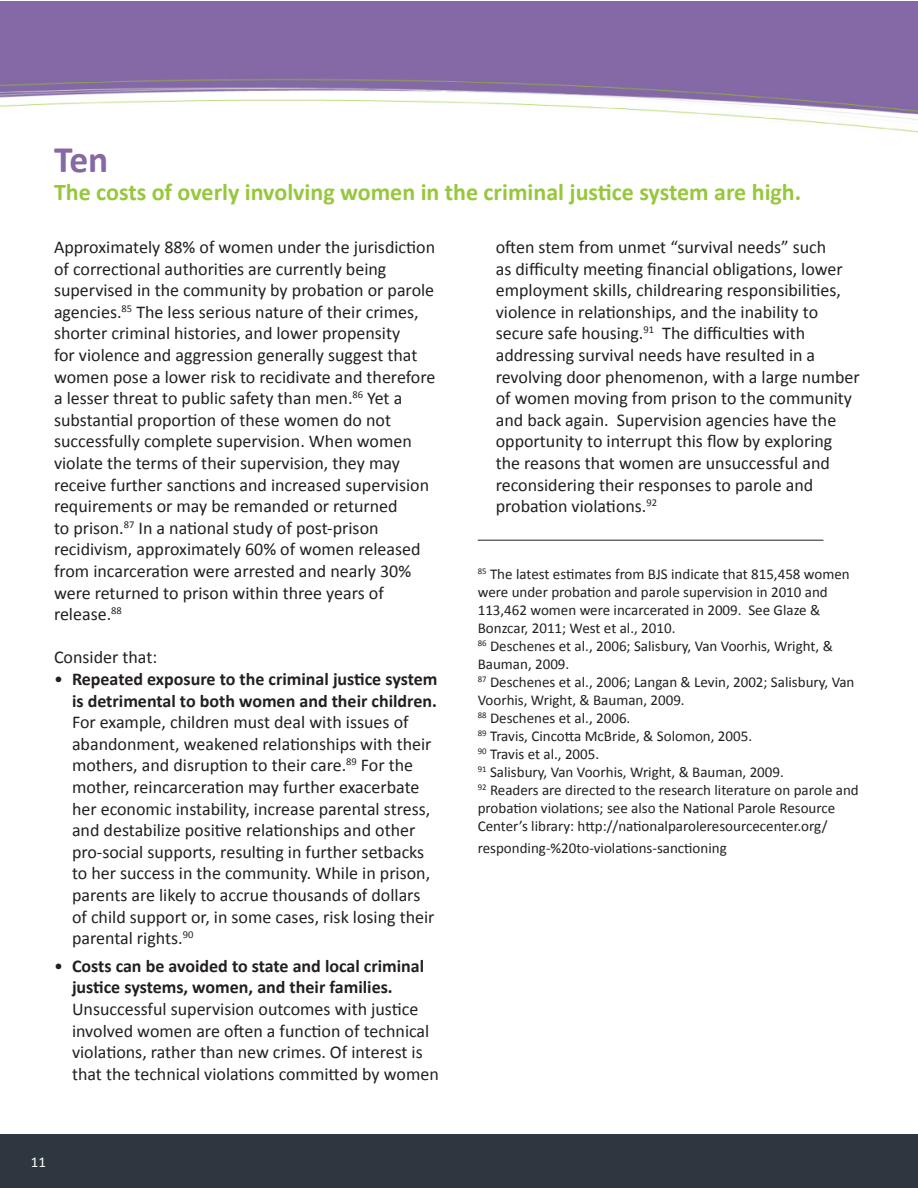
<style>
.page{position:relative;width:918px;height:1188px;background:#fff}
.page>*{position:absolute;margin:0;border:0;box-sizing:border-box;transform-origin:0 0}
.t1{font:700 37.5px "Calibri";color:#8569a6}
.t2{font:700 24px "Calibri";color:#97c73d}
.Bullets{font:18px/21.6px "Calibri";color:#231f20}
.Body{font:18px/21.6px "Calibri";color:#231f20}
.Body-2{font:15px/18px "Calibri";color:#231f20}
.Page_Numbers{font:15px "Calibri";color:#fff}
.s1{font-weight:700}
</style>
<div class="page">
<img style="left:0;top:1px;width:918px;height:132px">
<div style="left:0;top:1134px;width:918px;height:54px;background:#2e3640"></div>
<hr style="left:478px;top:540px;width:346px;height:1px;background:#231f20">
<p class="t1" style="left:54px;top:135px;width:56px">Ten</p>
<p class="t2" style="left:54px;top:177px;width:749px">The costs of overly involving women in the criminal justice system are high.</p>
<p class="Body" style="left:54px;top:236px;width:383px">Approximately 88% of women under the jurisdiction of correctional authorities are currently being supervised in the community by probation or parole agencies.<sup>85</sup> The less serious nature of their crimes, shorter criminal histories, and lower propensity<br>for violence and aggression generally suggest that women pose a lower risk to recidivate and therefore a lesser threat to public safety than men.<sup>86</sup> Yet a substantial proportion of these women do not successfully complete supervision. When women violate the terms of their supervision, they may receive further sanctions and increased supervision requirements or may be remanded or returned<br>to prison.<sup>87</sup> In a national study of post-prison recidivism, approximately 60% of women released from incarceration were arrested and nearly 30% were returned to prison within three years of release.<sup>88</sup></p>
<p class="Body" style="left:54px;top:647px;width:105px">Consider that:</p>
<p class="Bullets" style="left:72px;top:668px;width:367px;text-indent:-18px">• <span class="s1">Repeated exposure to the criminal justice system is detrimental to both women and their children.<br></span>For example, children must deal with issues of abandonment, weakened relationships with their mothers, and disruption to their care.<sup>89</sup> For the mother, reincarceration may further exacerbate her economic instability, increase parental stress, and destabilize positive relationships and other pro-social supports, resulting in further setbacks to her success in the community. While in prison, parents are likely to accrue thousands of dollars of child support or, in some cases, risk losing their parental rights.<sup>90</sup></p>
<p class="Bullets" style="left:72px;top:955px;width:368px;text-indent:-18px">• <span class="s1">Costs can be avoided to state and local criminal justice systems, women, and their families.<br></span>Unsuccessful supervision outcomes with justice involved women are often a function of technical violations, rather than new crimes. Of interest is that the technical violations committed by women</p>
<p class="Bullets" style="left:496px;top:236px;width:365px">often stem from unmet “survival needs” such<br>as difficulty meeting financial obligations, lower employment skills, childrearing responsibilities, violence in relationships, and the inability to secure safe housing.<sup>91</sup> The difficulties with addressing survival needs have resulted in a revolving door phenomenon, with a large number of women moving from prison to the community and back again. Supervision agencies have the opportunity to interrupt this flow by exploring the reasons that women are unsuccessful and reconsidering their responses to parole and probation violations.<sup>92</sup></p>
<p class="Body-2" style="left:478px;top:565px;width:373px"><sup>85</sup> The latest estimates from BJS indicate that 815,458 women were under probation and parole supervision in 2010 and 113,462 women were incarcerated in 2009. See Glaze &amp; Bonzcar, 2011; West et al., 2010.</p>
<p class="Body-2" style="left:478px;top:637px;width:357px"><sup>86</sup> Deschenes et al., 2006; Salisbury, Van Voorhis, Wright, &amp;<br>Bauman, 2009.</p>
<p class="Body-2" style="left:478px;top:673px;width:378px"><sup>87</sup> Deschenes et al., 2006; Langan &amp; Levin, 2002; Salisbury, Van<br>Voorhis, Wright, &amp; Bauman, 2009.</p>
<p class="Body-2" style="left:478px;top:709px;width:154px"><sup>88</sup> Deschenes et al., 2006.</p>
<p class="Body-2" style="left:478px;top:727px;width:276px"><sup>89</sup> Travis, Cincotta McBride, &amp; Solomon, 2005.</p>
<p class="Body-2" style="left:478px;top:745px;width:123px"><sup>90</sup> Travis et al., 2005.</p>
<p class="Body-2" style="left:478px;top:763px;width:308px"><sup>91</sup> Salisbury, Van Voorhis, Wright, &amp; Bauman, 2009.</p>
<p class="Body-2" style="left:478px;top:781px;width:383px"><sup>92</sup> Readers are directed to the research literature on parole and probation violations; see also the National Parole Resource<br>Center’s library: http://nationalparoleresourcecenter.org/</p>
<p class="Body-2" style="left:478px;top:839px;width:251px">responding-%20to-violations-sanctioning</p>
<p class="Page_Numbers" style="left:31px;top:1152px;width:17px">11</p>
</div>
